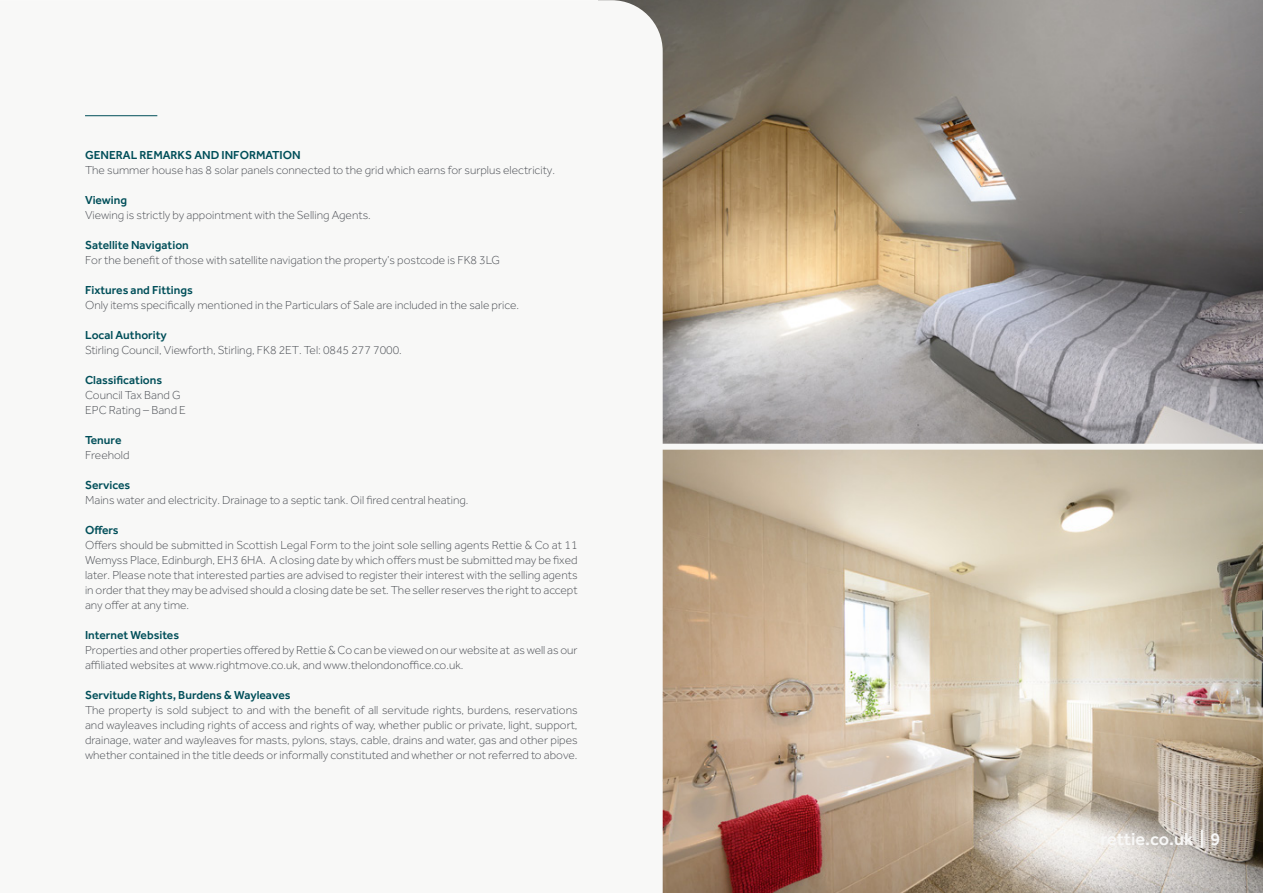
<style>
.page{position:relative;width:1263px;height:893px;background:#fff}
.page>*{position:absolute;margin:0;border:0;box-sizing:border-box;transform-origin:0 0}
.t1{font:500 18px "Effra";color:#f8f8f7}
.t2{font:300 12px/15px "Effra";color:#4d5056;text-align:justify}
.t3{font:500 12px "Effra";color:#004e59}
</style>
<div class="page">
<img style="left:663px;top:0;width:600px;height:893px">
<div style="left:553px;top:444px;width:710px;height:6px;background:#f8f8f7"></div>
<hr style="left:85px;top:115px;width:72px;height:1px;background:#004e59">
<p class="t3" style="left:85px;top:148px;width:217px">GENERAL REMARKS AND INFORMATION</p>
<p class="t2" style="left:85px;top:162px;width:471px">The summer house has 8 solar panels connected to the grid which earns for surplus electricity.</p>
<p class="t3" style="left:85px;top:193px;width:44px">Viewing</p>
<p class="t2" style="left:85px;top:207px;width:287px">Viewing is strictly by appointment with the Selling Agents.</p>
<p class="t3" style="left:85px;top:238px;width:105px">Satellite Navigation</p>
<p class="t2" style="left:85px;top:252px;width:417px">For the benefit of those with satellite navigation the property’s postcode is FK8 3LG</p>
<p class="t3" style="left:85px;top:283px;width:109px">Fixtures and Fittings</p>
<p class="t2" style="left:85px;top:297px;width:435px">Only items specifically mentioned in the Particulars of Sale are included in the sale price.</p>
<p class="t3" style="left:85px;top:328px;width:83px">Local Authority</p>
<p class="t2" style="left:85px;top:342px;width:318px">Stirling Council, Viewforth, Stirling, FK8 2ET. Tel: 0845 277 7000.</p>
<p class="t3" style="left:85px;top:373px;width:79px">Classifications</p>
<p class="t2" style="left:85px;top:387px;width:97px">Council Tax Band G</p>
<p class="t2" style="left:85px;top:402px;width:102px">EPC Rating – Band E</p>
<p class="t3" style="left:85px;top:433px;width:38px">Tenure</p>
<p class="t2" style="left:85px;top:447px;width:46px">Freehold</p>
<p class="t3" style="left:85px;top:478px;width:47px">Services</p>
<p class="t2" style="left:85px;top:492px;width:385px">Mains water and electricity. Drainage to a septic tank. Oil fired central heating.</p>
<p class="t3" style="left:85px;top:523px;width:35px">Offers</p>
<p class="t2" style="left:85px;top:537px;width:494px">Offers should be submitted in Scottish Legal Form to the joint sole selling agents Rettie &amp; Co at 11<br>Wemyss Place, Edinburgh, EH3 6HA. A closing date by which offers must be submitted may be fixed later. Please note that interested parties are advised to register their interest with the selling agents in order that they may be advised should a closing date be set. The seller reserves the right to accept any offer at any time.</p>
<p class="t3" style="left:85px;top:628px;width:96px">Internet Websites</p>
<p class="t2" style="left:85px;top:642px;width:494px">Properties and other properties offered by Rettie &amp; Co can be viewed on our website at as well as our affiliated websites at www.rightmove.co.uk, and www.thelondonoffice.co.uk.</p>
<p class="t3" style="left:85px;top:688px;width:207px">Servitude Rights, Burdens &amp; Wayleaves</p>
<p class="t2" style="left:85px;top:702px;width:494px">The property is sold subject to and with the benefit of all servitude rights, burdens, reservations and wayleaves including rights of access and rights of way, whether public or private, light, support, drainage, water and wayleaves for masts, pylons, stays, cable, drains and water, gas and other pipes whether contained in the title deeds or informally constituted and whether or not referred to above.</p>
<p class="t1" style="left:1100px;top:828px;width:122px">rettie.co.uk | 9</p>
</div>
